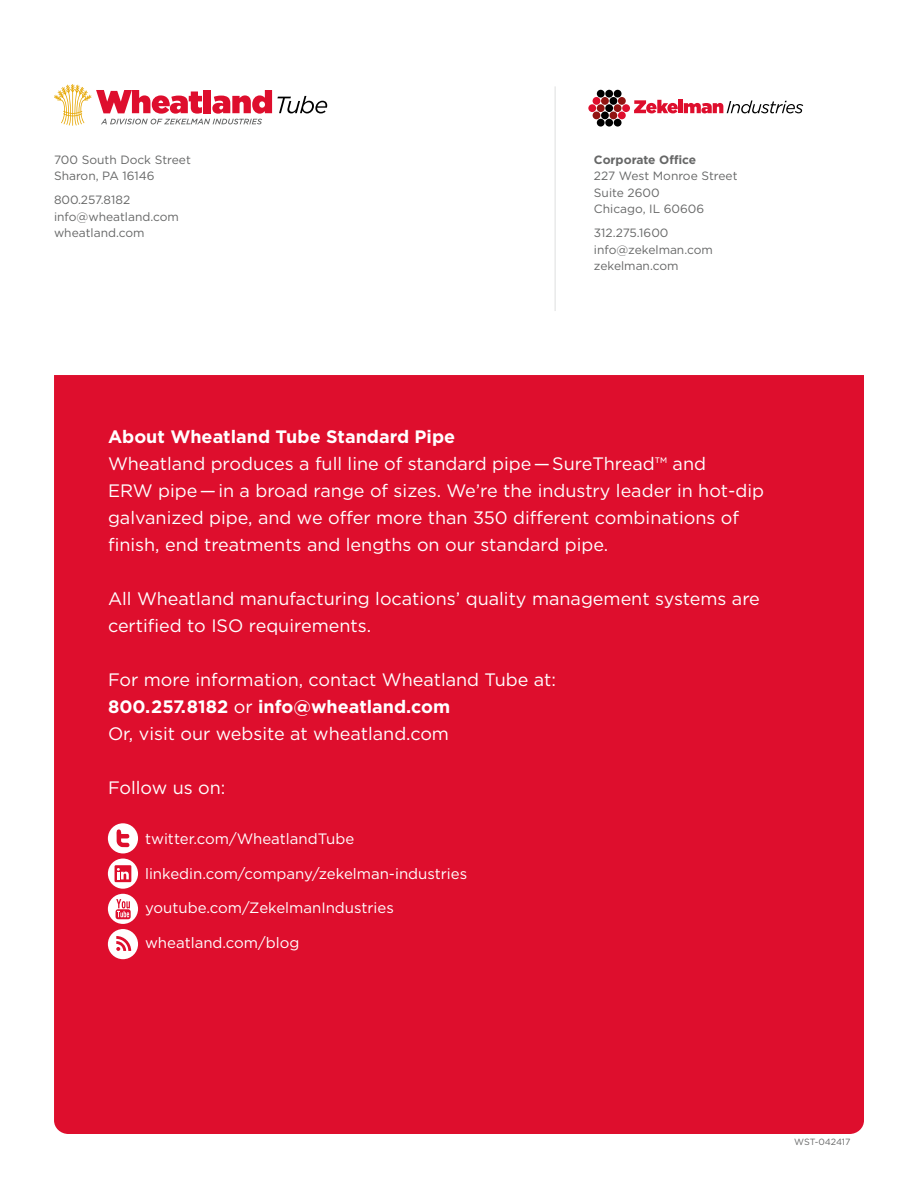
<style>
.page{position:relative;width:918px;height:1188px;background:#fff}
.page>*{position:absolute;margin:0;border:0;box-sizing:border-box;transform-origin:0 0}
.t1{font:18px/27px "Gotham";color:#fff}
.t2{font:700 18px "Gotham";color:#fff}
.t3{font:15px "Gotham";color:#fff}
.t4{font:12px/16.5px "Gotham";color:#666767}
.t5{font:700 12px "Gotham";letter-spacing:-.005em;color:#666767}
.t6{font:9px "Gotham";letter-spacing:-.01em;color:#666767}
.s1{font-weight:700}
</style>
<div class="page">
<div style="left:54px;top:375px;width:810px;height:759px;background:#de0e2d"></div>
<svg style="left:54px;top:84px;width:273px;height:42px"></svg>
<hr style="left:555px;top:86px;width:1px;height:225px;background:#dedfdf">
<svg style="left:108px;top:823px;width:30px;height:30px"></svg>
<svg style="left:108px;top:859px;width:30px;height:100px"></svg>
<div style="left:597px;top:90px;width:8px;height:8px;background:#000;border-radius:50%"></div>
<div style="left:605px;top:90px;width:8px;height:8px;background:#000;border-radius:50%"></div>
<div style="left:614px;top:90px;width:8px;height:8px;background:#000;border-radius:50%"></div>
<div style="left:593px;top:97px;width:7px;height:8px;background:#de0e2d;border-radius:50%"></div>
<div style="left:618px;top:97px;width:8px;height:8px;background:#911412;border-radius:50%"></div>
<div style="left:588px;top:104px;width:8px;height:8px;background:#de0e2d;border-radius:50%"></div>
<div style="left:605px;top:104px;width:8px;height:8px;background:#000;border-radius:50%"></div>
<div style="left:601px;top:97px;width:8px;height:8px;background:#911412;border-radius:50%"></div>
<div style="left:610px;top:97px;width:7px;height:8px;background:#000;border-radius:50%"></div>
<div style="left:597px;top:104px;width:8px;height:8px;background:#911412;border-radius:50%"></div>
<div style="left:614px;top:104px;width:8px;height:8px;background:#911412;border-radius:50%"></div>
<div style="left:601px;top:112px;width:8px;height:7px;background:#000;border-radius:50%"></div>
<div style="left:610px;top:112px;width:7px;height:7px;background:#911412;border-radius:50%"></div>
<div style="left:622px;top:104px;width:8px;height:8px;background:#de0e2d;border-radius:50%"></div>
<div style="left:593px;top:112px;width:7px;height:7px;background:#911412;border-radius:50%"></div>
<div style="left:618px;top:112px;width:8px;height:7px;background:#de0e2d;border-radius:50%"></div>
<div style="left:597px;top:119px;width:8px;height:8px;background:#000;border-radius:50%"></div>
<div style="left:605px;top:119px;width:8px;height:8px;background:#000;border-radius:50%"></div>
<div style="left:614px;top:119px;width:8px;height:8px;background:#000;border-radius:50%"></div>
<svg style="left:634px;top:100px;width:44px;height:13px"></svg>
<hr style="left:679px;top:100px;width:4px;height:13px;background:#de0e2d">
<svg style="left:684px;top:101px;width:119px;height:12px"></svg>
<p class="t4" style="left:54px;top:151px;width:138px">700 South Dock Street<br>Sharon, PA 16146</p>
<p class="t4" style="left:54px;top:192px;width:126px">800.257.8182 info@wheatland.com wheatland.com</p>
<p class="t5" style="left:594px;top:152px;width:104px">Corporate Office</p>
<p class="t4" style="left:594px;top:168px;width:145px">227 West Monroe Street<br>Suite 2600<br>Chicago, IL 60606</p>
<p class="t4" style="left:594px;top:225px;width:120px">312.275.1600 info@zekelman.com zekelman.com</p>
<p class="t2" style="left:108px;top:424px;width:349px">About Wheatland Tube Standard Pipe</p>
<p class="t1" style="left:108px;top:449px;width:658px">Wheatland produces a full line of standard pipe — SureThread™ and<br>ERW pipe — in a broad range of sizes. We’re the industry leader in hot-dip galvanized pipe, and we offer more than 350 different combinations of finish, end treatments and lengths on our standard pipe.</p>
<p class="t1" style="left:108px;top:584px;width:653px">All Wheatland manufacturing locations’ quality management systems are certified to ISO requirements.</p>
<p class="t1" style="left:108px;top:665px;width:449px">For more information, contact Wheatland Tube at:<br><span class="s1">800.257.8182</span> or <span class="s1">info@wheatland.com<br></span>Or, visit our website at wheatland.com</p>
<p class="t1" style="left:108px;top:773px;width:119px">Follow us on:</p>
<p class="t3" style="left:145px;top:829px;width:211px">twitter.com/WheatlandTube</p>
<p class="t3" style="left:145px;top:864px;width:324px">linkedin.com/company/zekelman-industries</p>
<p class="t3" style="left:145px;top:898px;width:250px">youtube.com/ZekelmanIndustries</p>
<p class="t3" style="left:145px;top:933px;width:156px">wheatland.com/blog</p>
<p class="t6" style="left:794px;top:1136px;width:58px">WST-042417</p>
</div>
